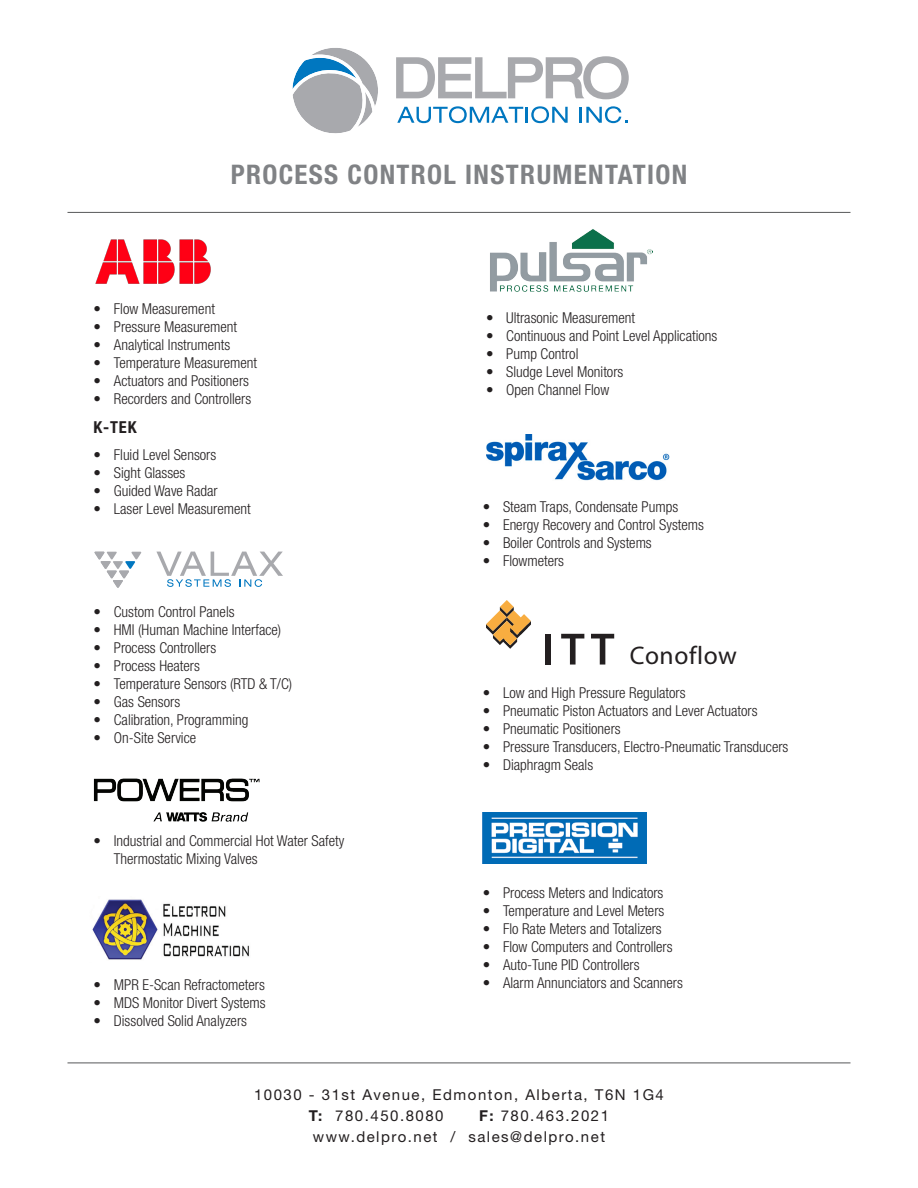
<style>
.page{position:relative;width:918px;height:1188px;background:#fff}
.page>*{position:absolute;margin:0;border:0;box-sizing:border-box;transform-origin:0 0}
.t1{font:700 condensed 27px "Helvetica Neue LT Std";letter-spacing:.05em;color:#808285}
.t2{font:25.5px "Myriad Pro";letter-spacing:.025em;color:#231f20}
.t3{font:700 condensed 16.5px "Helvetica Neue LT Std";color:#231f20}
.t4{font:300 condensed 15px/18px "Helvetica Neue LT Std";color:#231f20}
.t5{font:15px "Helvetica Neue LT Std";letter-spacing:.1em;color:#231f20}
.s1{font-weight:700}
</style>
<div class="page">
<svg style="left:396px;top:56px;width:233px;height:43px"></svg>
<svg style="left:397px;top:106px;width:171px;height:17px"></svg>
<svg style="left:580px;top:106px;width:48px;height:17px"></svg>
<svg style="left:292px;top:48px;width:86px;height:86px"></svg>
<img style="left:95px;top:239px;width:116px;height:45px">
<svg style="left:94px;top:552px;width:48px;height:36px"></svg>
<svg style="left:156px;top:552px;width:127px;height:35px"></svg>
<img style="left:93px;top:778px;width:167px;height:44px">
<img style="left:490px;top:229px;width:163px;height:63px">
<img style="left:486px;top:435px;width:183px;height:46px">
<img style="left:92px;top:899px;width:157px;height:61px">
<hr style="left:68px;top:212px;width:782px;height:1px;background:#57585a">
<hr style="left:68px;top:1063px;width:782px;height:1px;background:#57585a">
<svg style="left:486px;top:600px;width:45px;height:49px"></svg>
<div style="left:545px;top:634px;width:6px;height:31px;background:#231f20"></div>
<svg style="left:561px;top:634px;width:23px;height:31px"></svg>
<svg style="left:591px;top:634px;width:23px;height:31px"></svg>
<img style="left:483px;top:812px;width:163px;height:52px">
<p class="t1" style="left:231px;top:158px;width:458px">PROCESS CONTROL INSTRUMENTATION</p>
<p class="t4" style="left:94px;top:299px;width:123px">• Flow Measurement</p>
<p class="t4" style="left:94px;top:317px;width:145px">• Pressure Measurement</p>
<p class="t4" style="left:94px;top:335px;width:138px">• Analytical Instruments</p>
<p class="t4" style="left:94px;top:353px;width:165px">• Temperature Measurement</p>
<p class="t4" style="left:94px;top:371px;width:157px">• Actuators and Positioners</p>
<p class="t4" style="left:94px;top:389px;width:159px">• Recorders and Controllers</p>
<p class="t3" style="left:94px;top:417px;width:44px">K-TEK</p>
<p class="t4" style="left:94px;top:446px;width:124px">• Fluid Level Sensors</p>
<p class="t4" style="left:94px;top:464px;width:93px">• Sight Glasses</p>
<p class="t4" style="left:94px;top:482px;width:126px">• Guided Wave Radar</p>
<p class="t4" style="left:94px;top:500px;width:159px">• Laser Level Measurement</p>
<p class="t4" style="left:94px;top:602px;width:143px">• Custom Control Panels</p>
<p class="t4" style="left:94px;top:620px;width:189px">• HMI (Human Machine Interface)</p>
<p class="t4" style="left:94px;top:638px;width:124px">• Process Controllers</p>
<p class="t4" style="left:94px;top:656px;width:108px">• Process Heaters</p>
<p class="t4" style="left:94px;top:674px;width:200px">• Temperature Sensors (RTD &amp; T/C)</p>
<p class="t4" style="left:94px;top:692px;width:88px">• Gas Sensors</p>
<p class="t4" style="left:94px;top:710px;width:156px">• Calibration, Programming</p>
<p class="t4" style="left:94px;top:728px;width:104px">• On-Site Service</p>
<p class="t4" style="left:114px;top:832px;width:232px;text-indent:-20px">• Industrial and Commercial Hot Water Safety<br>Thermostatic Mixing Valves</p>
<p class="t4" style="left:94px;top:976px;width:173px">• MPR E-Scan Refractometers</p>
<p class="t4" style="left:94px;top:994px;width:174px">• MDS Monitor Divert Systems</p>
<p class="t4" style="left:94px;top:1012px;width:155px">• Dissolved Solid Analyzers</p>
<p class="t4" style="left:486px;top:308px;width:151px">• Ultrasonic Measurement</p>
<p class="t4" style="left:486px;top:326px;width:233px">• Continuous and Point Level Applications</p>
<p class="t4" style="left:486px;top:344px;width:94px">• Pump Control</p>
<p class="t4" style="left:486px;top:362px;width:139px">• Sludge Level Monitors</p>
<p class="t4" style="left:486px;top:380px;width:125px">• Open Channel Flow</p>
<p class="t4" style="left:483px;top:498px;width:197px">• Steam Traps, Condensate Pumps</p>
<p class="t4" style="left:483px;top:516px;width:223px">• Energy Recovery and Control Systems</p>
<p class="t4" style="left:483px;top:534px;width:171px">• Boiler Controls and Systems</p>
<p class="t4" style="left:483px;top:552px;width:83px">• Flowmeters</p>
<p class="t2" style="left:630px;top:639px;width:109px">Conoflow</p>
<p class="t4" style="left:483px;top:683px;width:204px">• Low and High Pressure Regulators</p>
<p class="t4" style="left:483px;top:701px;width:276px">• Pneumatic Piston Actuators and Lever Actuators</p>
<p class="t4" style="left:483px;top:719px;width:139px">• Pneumatic Positioners</p>
<p class="t4" style="left:483px;top:737px;width:307px">• Pressure Transducers, Electro-Pneumatic Transducers</p>
<p class="t4" style="left:483px;top:755px;width:112px">• Diaphragm Seals</p>
<p class="t4" style="left:483px;top:883px;width:182px">• Process Meters and Indicators</p>
<p class="t4" style="left:483px;top:901px;width:183px">• Temperature and Level Meters</p>
<p class="t4" style="left:483px;top:919px;width:181px">• Flo Rate Meters and Totalizers</p>
<p class="t4" style="left:483px;top:937px;width:191px">• Flow Computers and Controllers</p>
<p class="t4" style="left:483px;top:955px;width:158px">• Auto-Tune PID Controllers</p>
<p class="t4" style="left:483px;top:973px;width:202px">• Alarm Annunciators and Scanners</p>
<p class="t5" style="left:254px;top:1085px;width:411px">10030 - 31st Avenue, Edmonton, Alberta, T6N 1G4</p>
<p class="t5" style="left:309px;top:1106px;width:136px"><span class="s1">T:</span> 780.450.8080</p>
<p class="t5" style="left:479px;top:1106px;width:131px"><span class="s1">F:</span> 780.463.2021</p>
<p class="t5" style="left:313px;top:1127px;width:294px">www.delpro.net / sales@delpro.net</p>
</div>
